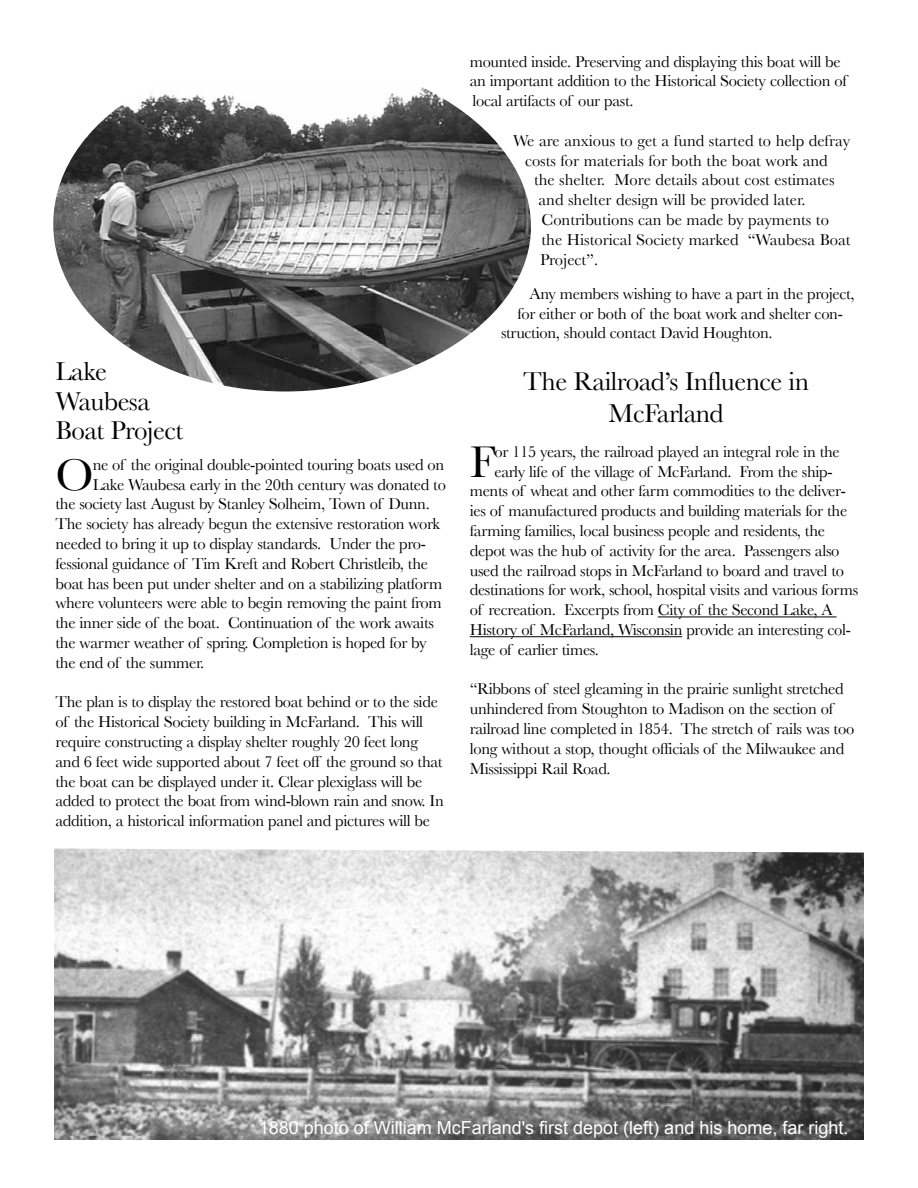
<style>
.page{position:relative;width:918px;height:1188px;background:#fff}
.page>*{position:absolute;margin:0;border:0;box-sizing:border-box;transform-origin:0 0}
.t1{font:46.35px "Baskerville";color:#000}
.t2{font:27px/29.4px "Baskerville";letter-spacing:-.02em;color:#000}
.t3{font:18px "Arial";color:#fff}
.t4{font:16.5px/19.8px "Baskerville";letter-spacing:-.02em;color:#000}
.t5{font:16.5px "Baskerville";color:#000}
</style>
<div class="page">
<hr style="left:658px;top:617px;width:179px;height:1px;background:#000">
<hr style="left:470px;top:636px;width:212px;height:1px;background:#000">
<img style="left:53px;top:87px;width:478px;height:305px">
<img style="left:54px;top:849px;width:810px;height:291px">
<h2 class="t2" style="left:56px;top:357px;width:129px">Lake<br>Waubesa<br>Boat Project</h2>
<h1 class="t1" style="left:56px;top:447px;width:40px">O</h1>
<p class="t4" style="left:93px;top:454px;width:353px">ne of the original double-pointed touring boats used on</p>
<p class="t4" style="left:93px;top:474px;width:355px">Lake Waubesa early in the 20th century was donated to</p>
<p class="t4" style="left:55px;top:494px;width:376px">the society last August by Stanley Solheim, Town of Dunn.</p>
<p class="t4" style="left:55px;top:514px;width:386px">The society has already begun the extensive restoration work</p>
<p class="t4" style="left:55px;top:534px;width:372px">needed to bring it up to display standards. Under the pro-</p>
<p class="t4" style="left:55px;top:553px;width:374px">fessional guidance of Tim Kreft and Robert Christleib, the</p>
<p class="t4" style="left:55px;top:573px;width:388px">boat has been put under shelter and on a stabilizing platform</p>
<p class="t4" style="left:55px;top:593px;width:388px">where volunteers were able to begin removing the paint from</p>
<p class="t4" style="left:55px;top:613px;width:380px">the inner side of the boat. Continuation of the work awaits</p>
<p class="t4" style="left:55px;top:633px;width:373px">the warmer weather of spring. Completion is hoped for by</p>
<p class="t4" style="left:55px;top:652px;width:150px">the end of the summer.</p>
<p class="t4" style="left:55px;top:692px;width:390px">The plan is to display the restored boat behind or to the side of the Historical Society building in McFarland. This will require constructing a display shelter roughly 20 feet long and 6 feet wide supported about 7 feet off the ground so that the boat can be displayed under it. Clear plexiglass will be added to protect the boat from wind-blown rain and snow. In addition, a historical information panel and pictures will be</p>
<p class="t4" style="left:470px;top:51px;width:379px">mounted inside. Preserving and displaying this boat will be an important addition to the Historical Society collection of local artifacts of our past.</p>
<p class="t5" style="left:513px;top:131px;width:339px">We are anxious to get a fund started to help defray</p>
<p class="t5" style="left:525px;top:151px;width:304px">costs for materials for both the boat work and</p>
<p class="t5" style="left:534px;top:170px;width:302px">the shelter. More details about cost estimates</p>
<p class="t5" style="left:539px;top:190px;width:269px">and shelter design will be provided later.</p>
<p class="t5" style="left:542px;top:210px;width:289px">Contributions can be made by payments to</p>
<p class="t5" style="left:542px;top:230px;width:310px">the Historical Society marked “Waubesa Boat</p>
<p class="t5" style="left:540px;top:250px;width:60px">Project”.</p>
<p class="t4" style="left:530px;top:283px;width:327px">Any members wishing to have a part in the project,</p>
<p class="t4" style="left:518px;top:303px;width:327px">for either or both of the boat work and shelter con-</p>
<p class="t4" style="left:501px;top:323px;width:273px">struction, should contact David Houghton.</p>
<h2 class="t2" style="left:523px;top:364px;width:288px;line-height:32.4px;text-align:center">The Railroad’s Influence in<br>McFarland</h2>
<h1 class="t1" style="left:470px;top:434px;width:27px">F</h1>
<p class="t4" style="left:494px;top:441px;width:347px">or 115 years, the railroad played an integral role in the</p>
<p class="t4" style="left:494px;top:461px;width:340px">early life of the village of McFarland. From the ship-</p>
<p class="t4" style="left:470px;top:481px;width:378px">ments of wheat and other farm commodities to the deliver-</p>
<p class="t4" style="left:470px;top:501px;width:379px">ies of manufactured products and building materials for the</p>
<p class="t4" style="left:470px;top:521px;width:357px">farming families, local business people and residents, the</p>
<p class="t4" style="left:470px;top:540px;width:371px">depot was the hub of activity for the area. Passengers also</p>
<p class="t4" style="left:470px;top:560px;width:376px">used the railroad stops in McFarland to board and travel to</p>
<p class="t4" style="left:470px;top:580px;width:390px">destinations for work, school, hospital visits and various forms</p>
<p class="t4" style="left:470px;top:600px;width:364px">of recreation. Excerpts from City of the Second Lake, A</p>
<p class="t4" style="left:470px;top:620px;width:383px">History of McFarland, Wisconsin provide an interesting col-</p>
<p class="t4" style="left:470px;top:639px;width:131px">lage of earlier times.</p>
<p class="t4" style="left:470px;top:679px;width:386px">“Ribbons of steel gleaming in the prairie sunlight stretched unhindered from Stoughton to Madison on the section of railroad line completed in 1854. The stretch of rails was too long without a stop, thought officials of the Milwaukee and Mississippi Rail Road.</p>
<p class="t3" style="left:259px;top:1116px;width:591px">1880 photo of William McFarland's first depot (left) and his home, far right.</p>
</div>
